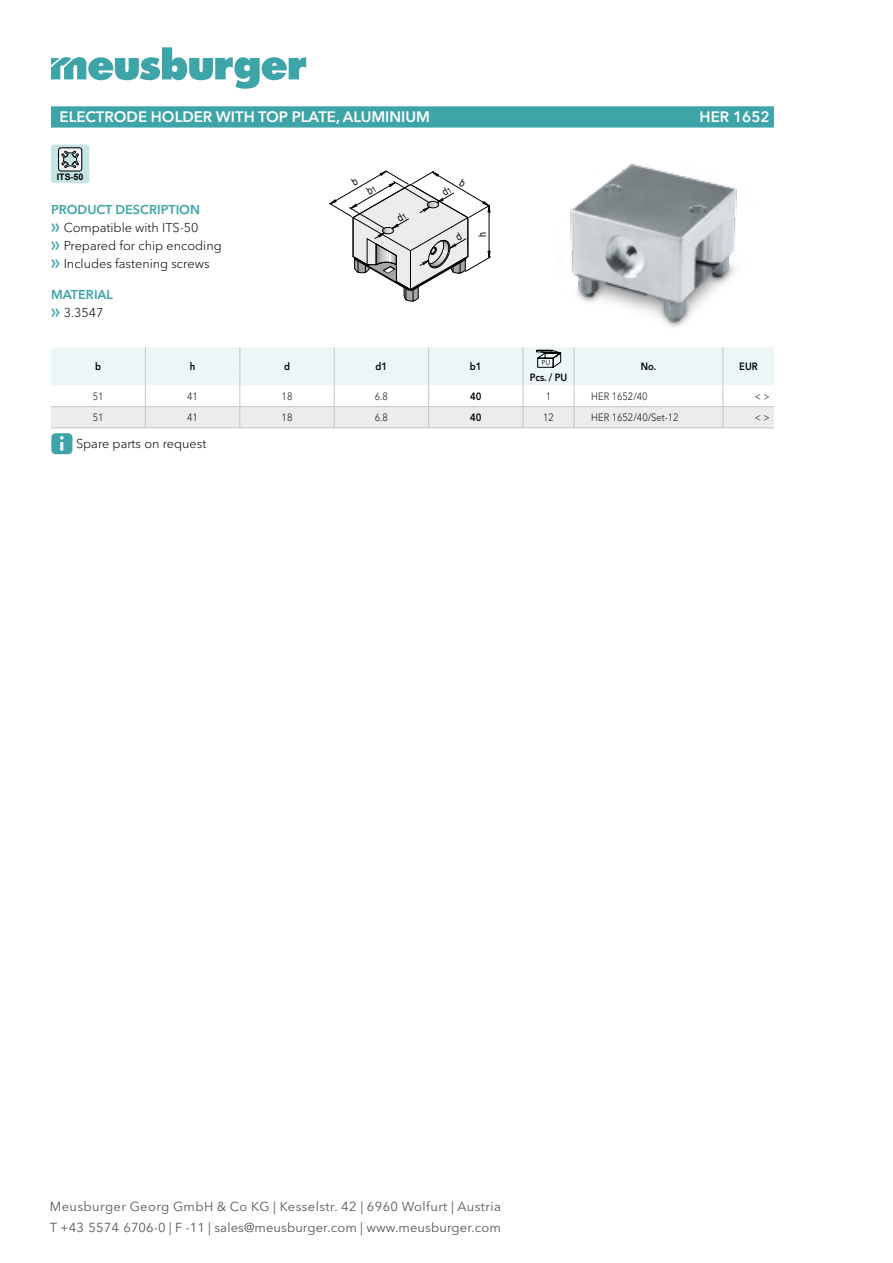
<style>
.page{position:relative;width:893px;height:1263px;background:#fff}
.page>*{position:absolute;margin:0;border:0;box-sizing:border-box;transform-origin:0 0}
.t1{font:600 15px "Avenir Next W1 G";color:#fff}
.t2{font:12.9px/20.7px "Avenir Next W1 G";letter-spacing:.01em;color:#585857}
.t3{font:300 12.75px/18px "Avenir Next W1 G";color:#000}
.t4{font:600 12.75px/18px "Avenir Next W1 G";color:#3da4a8}
.t5{font:300 10.5px "Avenir Next W1 G";color:#000;scale:.9 1}
.t6{font:600 10.5px "Avenir Next W1 G";color:#000;scale:.9 1}
.t7{font:10.5px "Arial";color:#000;scale:.85 1}
.t8{font:700 9px "Arial";color:#000}
.s1{font-weight:600;color:#3da4a8}
.s2{font-family:"Meusburger Sonderzeichen";font-weight:400;color:#3da4a8}
.s3{font-family:"Meusburger Sonderzeichen";font-weight:400}
.s4{font-weight:300;color:#000}
</style>
<div class="page">
<svg style="left:51px;top:47px;width:255px;height:42px"></svg>
<svg style="left:51px;top:106px;width:723px;height:22px;background:#43a7aa"></svg>
<div style="left:51px;top:145px;width:38px;height:38px;background:#c5e4e5;border-radius:3px"></div>
<svg style="left:60px;top:149px;width:20px;height:21px"></svg>
<div style="left:58px;top:147px;width:24px;height:25px;border:1px solid #000;border-radius:3px"></div>
<img style="left:570px;top:164px;width:167px;height:163px">
<hr style="left:51px;top:428px;width:94px;height:1px;background:#c4c5c5">
<hr style="left:145px;top:428px;width:95px;height:1px;background:#c4c5c5">
<hr style="left:240px;top:428px;width:94px;height:1px;background:#c4c5c5">
<hr style="left:334px;top:428px;width:95px;height:1px;background:#c4c5c5">
<hr style="left:429px;top:428px;width:94px;height:1px;background:#c4c5c5">
<hr style="left:523px;top:428px;width:51px;height:1px;background:#c4c5c5">
<hr style="left:574px;top:428px;width:149px;height:1px;background:#c4c5c5">
<hr style="left:723px;top:428px;width:51px;height:1px;background:#c4c5c5">
<svg style="left:51px;top:347px;width:723px;height:81px"></svg>
<svg style="left:329px;top:170px;width:162px;height:132px"></svg>
<p class="t1" style="left:60px;top:108px;width:372px">ELECTRODE HOLDER WITH TOP PLATE, ALUMINIUM</p>
<p class="t1" style="left:700px;top:108px;width:72px">HER 1652</p>
<p class="t8" style="left:57px;top:171px;width:28px">ITS-50</p>
<p class="t3" style="left:51px;top:200px;width:172px"><span class="s1">PRODUCT DESCRIPTION<br></span><span class="s2">f</span> Compatible with ITS-50<br><span class="s2">f</span> Prepared for chip encoding <span class="s2">f</span> Includes fastening screws</p>
<p class="t4" style="left:51px;top:285px;width:64px">MATERIAL <span class="s3">f</span> <span class="s4">3.3547</span></p>
<p class="t7" style="left:475px;top:237px;width:7px;rotate:-90deg">h</p>
<p class="t6" style="left:95px;top:360px;width:8px">b</p>
<p class="t6" style="left:190px;top:360px;width:8px">h</p>
<p class="t6" style="left:284px;top:360px;width:8px">d</p>
<p class="t6" style="left:376px;top:360px;width:15px">d1</p>
<p class="t6" style="left:470px;top:360px;width:15px">b1</p>
<p class="t6" style="left:641px;top:360px;width:19px">No.</p>
<p class="t6" style="left:739px;top:360px;width:22px">EUR</p>
<p class="t6" style="left:530px;top:371px;width:43px">Pcs. / PU</p>
<p class="t5" style="left:93px;top:390px;width:14px">51</p>
<p class="t5" style="left:187px;top:390px;width:14px">41</p>
<p class="t5" style="left:282px;top:390px;width:14px">18</p>
<p class="t5" style="left:375px;top:390px;width:16px">6.8</p>
<p class="t6" style="left:470px;top:390px;width:14px">40</p>
<p class="t5" style="left:546px;top:390px;width:8px">1</p>
<p class="t5" style="left:591px;top:390px;width:64px">HER 1652/40</p>
<p class="t5" style="left:755px;top:390px;width:18px">&lt; &gt;</p>
<p class="t5" style="left:93px;top:411px;width:14px">51</p>
<p class="t5" style="left:187px;top:411px;width:14px">41</p>
<p class="t5" style="left:282px;top:411px;width:14px">18</p>
<p class="t5" style="left:375px;top:411px;width:16px">6.8</p>
<p class="t6" style="left:470px;top:411px;width:14px">40</p>
<p class="t5" style="left:543px;top:411px;width:14px">12</p>
<p class="t5" style="left:591px;top:411px;width:99px">HER 1652/40/Set-12</p>
<p class="t5" style="left:755px;top:411px;width:18px">&lt; &gt;</p>
<p class="t3" style="left:51px;top:435px;width:157px"><span class="s2">E</span> Spare parts on request</p>
<p class="t2" style="left:50px;top:1196px;width:453px">Meusburger Georg GmbH &amp; Co KG | Kesselstr. 42 | 6960 Wolfurt | Austria<br>T +43 5574 6706-0 | F -11 | sales@meusburger.com | www.meusburger.com</p>
</div>
